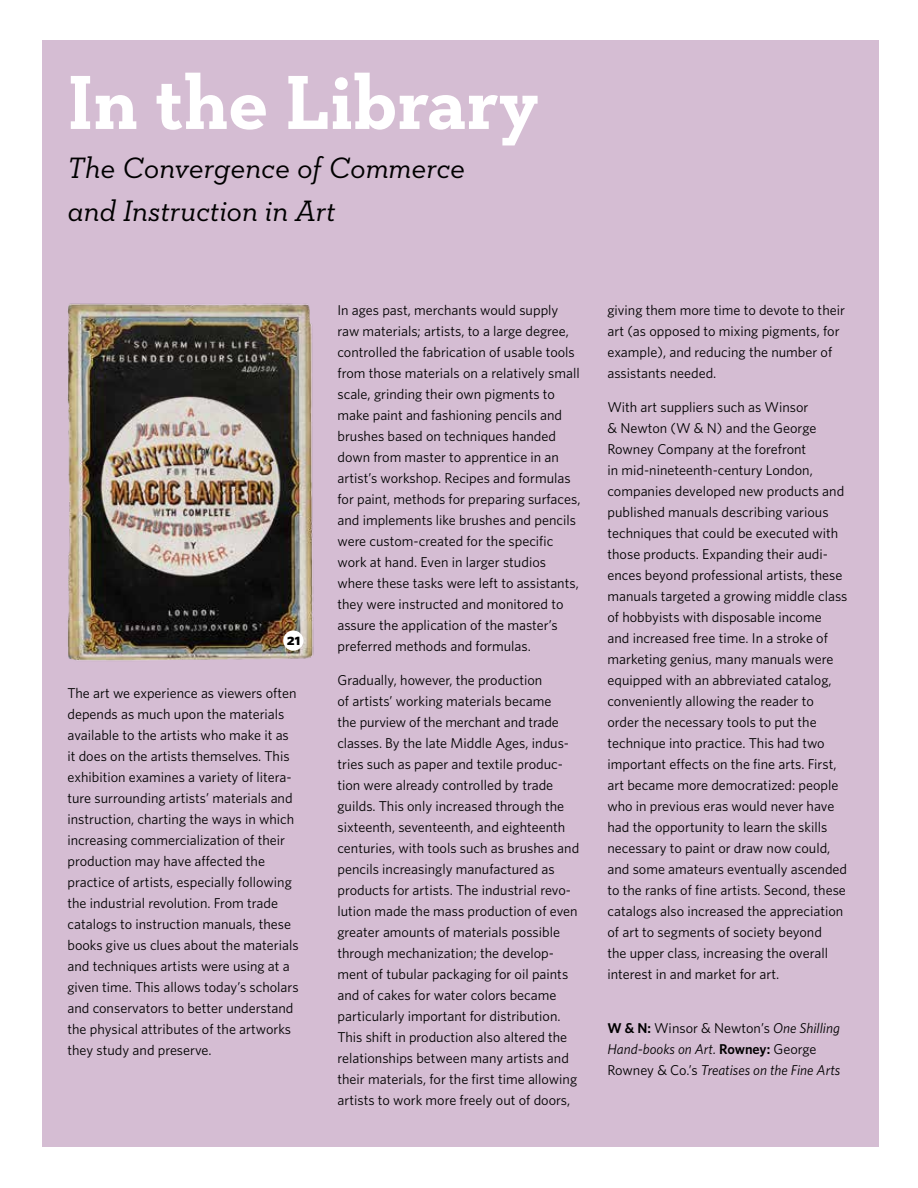
<style>
.page{position:relative;width:918px;height:1188px;background:#fff}
.page>*{position:absolute;margin:0;border:0;box-sizing:border-box;transform-origin:0 0}
.t1{font:700 78px "Neutraface Slab Text";color:#fff}
.t2{font:italic 30px/43.5px "Neutraface Slab Text";color:#000}
.t3{font:700 15.75px "Whitney";color:#000}
.t4{font:14.25px/21px "Whitney";color:#000}
.t5{font:italic 14.25px/21px "Whitney";color:#000}
.s1{font-weight:600;font-style:normal}
.s2{font-style:normal}
</style>
<div class="page">
<div style="left:42px;top:40px;width:837px;height:1107px;background:#d5bdd3"></div>
<img style="left:67px;top:303px;width:247px;height:358px">
<div style="left:283px;top:630px;width:20px;height:21px;background:#fff;border-radius:50%"></div>
<h1 class="t1" style="left:68px;top:52px;width:473px">In the Library</h1>
<h2 class="t2" style="left:68px;top:146px;width:399px">The Convergence of Commerce and Instruction in Art</h2>
<p class="t3" style="left:287px;top:629px;width:15px">21</p>
<p class="t4" style="left:68px;top:682px;width:233px">The art we experience as viewers often depends as much upon the materials available to the artists who make it as it does on the artists themselves. This exhibition examines a variety of litera&shy;ture surrounding artists’ materials and instruction, charting the ways in which increasing commercialization of their production may have affected the practice of artists, especially following the industrial revolution. From trade catalogs to instruction manuals, these books give us clues about the materials and techniques artists were using at a given time. This allows today’s scholars and conservators to better understand the physical attributes of the artworks they study and preserve.</p>
<p class="t4" style="left:337px;top:299px;width:244px">In ages past, merchants would supply raw materials; artists, to a large degree, controlled the fabrication of usable tools from those materials on a relatively small scale, grinding their own pigments to make paint and fashioning pencils and brushes based on techniques handed down from master to apprentice in an artist’s workshop. Recipes and formulas for paint, methods for preparing surfaces, and implements like brushes and pencils were custom-created for the specific work at hand. Even in larger studios where these tasks were left to assistants, they were instructed and monitored to assure the application of the master’s preferred methods and formulas.</p>
<p class="t4" style="left:337px;top:669px;width:243px">Gradually, however, the production<br>of artists’ working materials became<br>the purview of the merchant and trade classes. By the late Middle Ages, indus&shy;tries such as paper and textile produc&shy;tion were already controlled by trade guilds. This only increased through the sixteenth, seventeenth, and eighteenth centuries, with tools such as brushes and pencils increasingly manufactured as products for artists. The industrial revo&shy;lution made the mass production of even greater amounts of materials possible through mechanization; the develop&shy;ment of tubular packaging for oil paints and of cakes for water colors became particularly important for distribution.<br>This shift in production also altered the relationships between many artists and their materials, for the first time allowing artists to work more freely out of doors,</p>
<p class="t4" style="left:607px;top:300px;width:239px">giving them more time to devote to their art (as opposed to mixing pigments, for example), and reducing the number of assistants needed.</p>
<p class="t4" style="left:607px;top:397px;width:242px">With art suppliers such as Winsor<br>&amp; Newton (W &amp; N) and the George Rowney Company at the forefront<br>in mid-nineteenth-century London, companies developed new products and published manuals describing various techniques that could be executed with those products. Expanding their audi&shy;ences beyond professional artists, these manuals targeted a growing middle class of hobbyists with disposable income<br>and increased free time. In a stroke of marketing genius, many manuals were equipped with an abbreviated catalog, conveniently allowing the reader to order the necessary tools to put the technique into practice. This had two important effects on the fine arts. First, art became more democratized: people who in previous eras would never have had the opportunity to learn the skills necessary to paint or draw now could, and some amateurs eventually ascended to the ranks of fine artists. Second, these catalogs also increased the appreciation of art to segments of society beyond<br>the upper class, increasing the overall interest in and market for art.</p>
<p class="t5" style="left:607px;top:1017px;width:234px"><span class="s1">W &amp; N:</span> <span class="s2">Winsor &amp; Newton’s</span> One Shilling<br>Hand-books on Art. <span class="s1">Rowney:</span> <span class="s2">George<br>Rowney &amp; Co.’s</span> Treatises on the Fine Arts</p>
</div>
